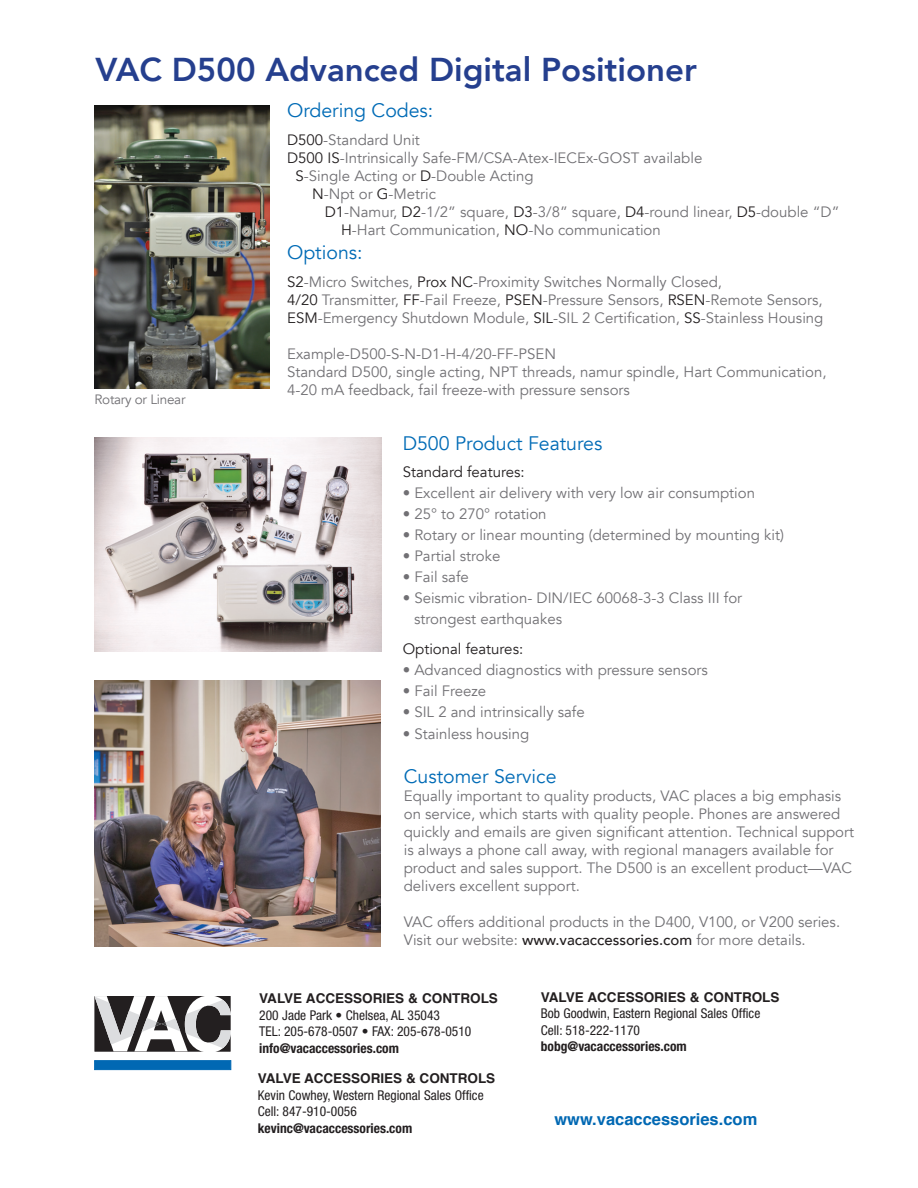
<style>
.page{position:relative;width:918px;height:1188px;background:#fff}
.page>*{position:absolute;margin:0;border:0;box-sizing:border-box;transform-origin:0 0}
.t1{font:800 33px "Avenir";color:#253f8e}
.t2{font:19.5px "Avenir";color:#006bb6}
.t3{font:700 16.5px "Helvetica";color:#0168b3}
.t4{font:15px/18px "Avenir";color:#717074}
.t5{font:15px "Avenir";color:#231f20}
.t6{font:condensed 13.5px/16.5px "Helvetica Neue";color:#231f20}
.t7{font:700 13.5px "Helvetica";color:#231f20}
.t8{font:700 condensed 13.5px "Helvetica Neue";color:#231f20}
.t9{font:13.5px "Avenir";letter-spacing:-.02em;color:#717074}
.s1{color:#231f20}
.s2{font-weight:500;color:#231f20}
</style>
<div class="page">
<svg style="left:94px;top:996px;width:137px;height:56px"></svg>
<div style="left:94px;top:1060px;width:137px;height:10px;background:#0168b3;border:1px solid #0168b3"></div>
<img style="left:95px;top:681px;width:286px;height:266px">
<img style="left:95px;top:438px;width:287px;height:213px">
<img style="left:95px;top:105px;width:175px;height:283px">
<h1 class="t1" style="left:96px;top:39px;width:603px">VAC D500 Advanced Digital Positioner</h1>
<p class="t9" style="left:95px;top:391px;width:92px">Rotary or Linear</p>
<h2 class="t2" style="left:287px;top:98px;width:148px">Ordering Codes:</h2>
<p class="t4" style="left:287px;top:131px;width:134px"><span class="s1">D500</span>-Standard Unit</p>
<p class="t4" style="left:287px;top:149px;width:417px"><span class="s1">D500 IS</span>-Intrinsically Safe-FM/CSA-Atex-IECEx-GOST available</p>
<p class="t4" style="left:295px;top:167px;width:240px"><span class="s1">S</span>-Single Acting or <span class="s1">D</span>-Double Acting</p>
<p class="t4" style="left:312px;top:185px;width:125px"><span class="s1">N</span>-Npt or <span class="s1">G</span>-Metric</p>
<p class="t4" style="left:325px;top:203px;width:516px"><span class="s1">D1</span>-Namur, <span class="s1">D2</span>-1/2” square, <span class="s1">D3</span>-3/8” square, <span class="s1">D4</span>-round linear, <span class="s1">D5</span>-double “D”</p>
<p class="t4" style="left:341px;top:221px;width:321px"><span class="s1">H</span>-Hart Communication, <span class="s1">NO</span>-No communication</p>
<h2 class="t2" style="left:287px;top:240px;width:77px">Options:</h2>
<p class="t4" style="left:287px;top:273px;width:538px"><span class="s1">S2</span>-Micro Switches, <span class="s1">Prox NC</span>-Proximity Switches Normally Closed,<br><span class="s1">4/20</span> Transmitter, <span class="s1">FF</span>-Fail Freeze, <span class="s1">PSEN</span>-Pressure Sensors, <span class="s1">RSEN</span>-Remote Sensors,<br><span class="s1">ESM</span>-Emergency Shutdown Module, <span class="s1">SIL</span>-SIL 2 Certification, <span class="s1">SS</span>-Stainless Housing</p>
<p class="t4" style="left:287px;top:345px;width:541px">Example-D500-S-N-D1-H-4/20-FF-PSEN<br>Standard D500, single acting, NPT threads, namur spindle, Hart Communication,<br>4-20 mA feedback, fail freeze-with pressure sensors</p>
<h2 class="t2" style="left:403px;top:432px;width:201px">D500 Product Features</h2>
<p class="t5" style="left:403px;top:463px;width:123px">Standard features:</p>
<p class="t4" style="left:403px;top:484px;width:354px">• Excellent air delivery with very low air consumption</p>
<p class="t4" style="left:403px;top:505px;width:145px">• 25° to 270° rotation</p>
<p class="t4" style="left:403px;top:526px;width:383px">• Rotary or linear mounting (determined by mounting kit)</p>
<p class="t4" style="left:403px;top:547px;width:99px">• Partial stroke</p>
<p class="t4" style="left:403px;top:568px;width:68px">• Fail safe</p>
<p class="t4" style="left:414px;top:588px;width:330px;line-height:21px;text-indent:-11px">• Seismic vibration- DIN/IEC 60068-3-3 Class III for strongest earthquakes</p>
<p class="t5" style="left:403px;top:640px;width:122px">Optional features:</p>
<p class="t4" style="left:403px;top:661px;width:307px">• Advanced diagnostics with pressure sensors</p>
<p class="t4" style="left:403px;top:682px;width:85px">• Fail Freeze</p>
<p class="t4" style="left:403px;top:703px;width:184px">• SIL 2 and intrinsically safe</p>
<p class="t4" style="left:403px;top:725px;width:128px">• Stainless housing</p>
<h2 class="t2" style="left:404px;top:765px;width:154px">Customer Service</h2>
<p class="t4" style="left:404px;top:787px;width:452px">Equally important to quality products, VAC places a big emphasis on service, which starts with quality people. Phones are answered quickly and emails are given significant attention. Technical support is always a phone call away, with regional managers available for product and sales support. The D500 is an excellent product—VAC delivers excellent support.</p>
<p class="t4" style="left:404px;top:913px;width:438px">VAC offers additional products in the D400, V100, or V200 series.<br>Visit our website: <span class="s2">www.vacaccessories.com</span> for more details.</p>
<p class="t7" style="left:259px;top:988px;width:240px">VALVE ACCESSORIES &amp; CONTROLS</p>
<p class="t6" style="left:259px;top:1007px;width:214px">200 Jade Park • Chelsea, AL 35043<br>TEL: 205-678-0507 • FAX: 205-678-0510</p>
<p class="t8" style="left:259px;top:1040px;width:141px">info@vacaccessories.com</p>
<p class="t7" style="left:258px;top:1067px;width:239px">VALVE ACCESSORIES &amp; CONTROLS</p>
<p class="t6" style="left:258px;top:1086px;width:227px">Kevin Cowhey, Western Regional Sales Office<br>Cell: 847-910-0056</p>
<p class="t8" style="left:258px;top:1120px;width:156px">kevinc@vacaccessories.com</p>
<p class="t7" style="left:541px;top:986px;width:240px">VALVE ACCESSORIES &amp; CONTROLS</p>
<p class="t6" style="left:541px;top:1005px;width:221px">Bob Goodwin, Eastern Regional Sales Office<br>Cell: 518-222-1170</p>
<p class="t8" style="left:541px;top:1038px;width:147px">bobg@vacaccessories.com</p>
<p class="t3" style="left:554px;top:1106px;width:204px">www.vacaccessories.com</p>
</div>
